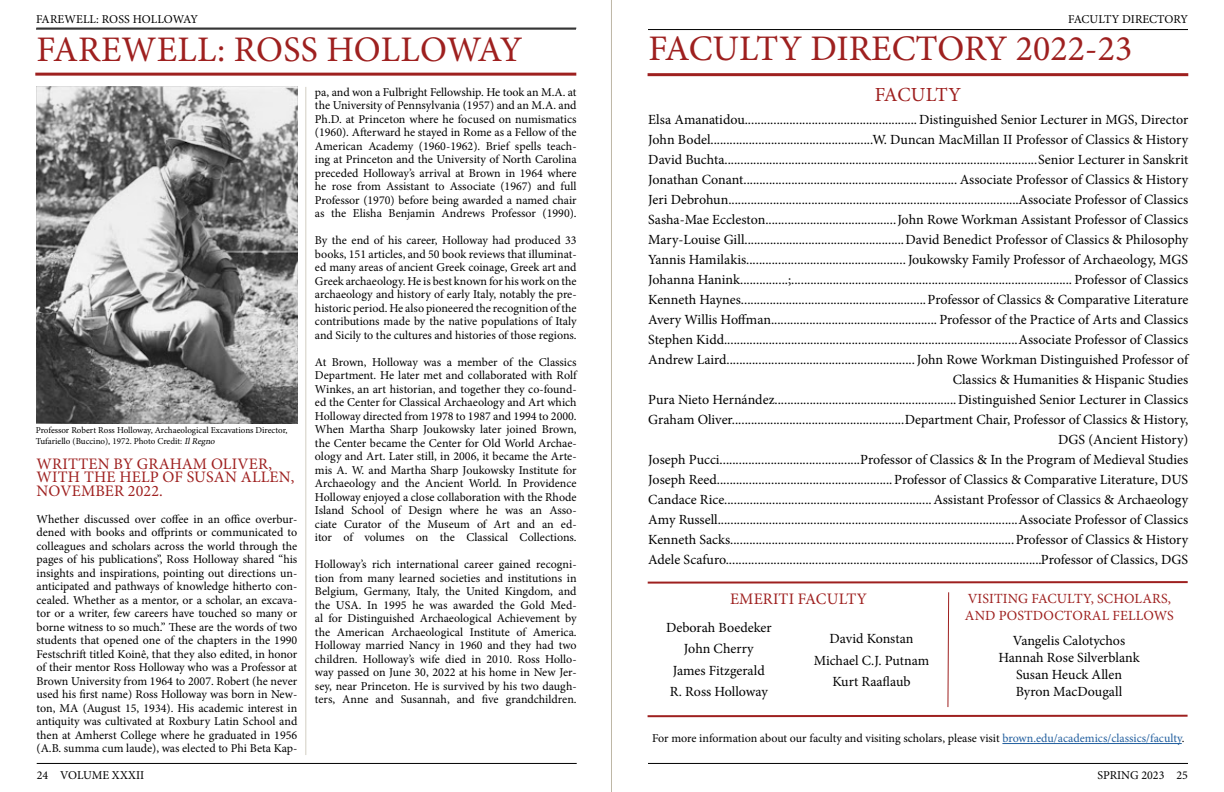
<style>
.page{position:relative;width:1224px;height:792px;background:#fff}
.page>*{position:absolute;margin:0;border:0;box-sizing:border-box;transform-origin:0 0}
.t1{font:36px "Minion Pro";color:#9e201f}
.t2{font:20px "Minion Pro";letter-spacing:-.005em;color:#9e201f}
.t3{font:16px/13.5px "Minion Pro";letter-spacing:.01em;color:#9e201f}
.t4{font:14px/20px "Minion Pro";color:#000;text-align:center}
.t5{font:14px/16.8px "Minion Pro";letter-spacing:.01em;color:#9e201f}
.t6{font:12px/13.5px "Minion Pro";color:#000;text-align:justify}
.t7{font:9px/10.8px "Minion Pro";color:#000}
.s1{font-style:italic}
.s2{color:#215e9e}
</style>
<div class="page">
<hr style="left:648px;top:763px;width:540px;height:1px;background:#000">
<hr style="left:37px;top:763px;width:540px;height:1px;background:#000">
<hr style="left:648px;top:29px;width:540px;height:1px;background:#000">
<hr style="left:36px;top:29px;width:540px;height:1px;background:#000">
<hr style="left:648px;top:73px;width:540px;height:3px;background:#9e201f">
<svg style="left:647px;top:581px;width:541px;height:3px;background:#be6a69"></svg>
<svg style="left:947px;top:592px;width:3px;height:115px"></svg>
<svg style="left:647px;top:714px;width:541px;height:4px"></svg>
<hr style="left:1002px;top:743px;width:180px;height:1px;background:#215e9e">
<hr style="left:36px;top:28px;width:540px;height:1px;background:#000">
<hr style="left:35px;top:73px;width:541px;height:3px;background:#9e201f">
<hr style="left:305px;top:87px;width:1px;height:668px;background:#beb7a6">
<img style="left:37px;top:87px;width:260px;height:336px">
<hr style="left:611px;top:0;width:1px;height:792px;background:#beb7a6">
<p class="t6" style="left:36px;top:13px;width:164px">FAREWELL: ROSS HOLLOWAY</p>
<h1 class="t1" style="left:36px;top:26px;width:488px">FAREWELL: ROSS HOLLOWAY</h1>
<p class="t7" style="left:36px;top:425px;width:253px">Professor Robert Ross Holloway, Archaeological Excavations Director,<br>Tufariello (Buccino), 1972. Photo Credit: <span class="s1">IlRegno</span></p>
<h3 class="t3" style="left:37px;top:457px;width:259px">WRITTEN BY GRAHAM OLIVER,<br>WITH THE HELP OF SUSAN ALLEN,<br>NOVEMBER 2022.</h3>
<p class="t6" style="left:37px;top:512px;width:262px">Whether discussed over coffee in an office overbur&shy;dened with books and offprints or communicated to colleagues and scholars across the world through the pages of his publications”, Ross Holloway shared “his insights and inspirations, pointing out directions un&shy;anticipated and pathways of knowledge hitherto con&shy;cealed. Whether as a mentor, or a scholar, an excava&shy;tor or a writer, few careers have touched so many or borne witness to so much.” These are the words of two students that opened one of the chapters in the 1990<br>Festschrift titled Koinê, that they also edited, in honor of their mentor Ross Holloway who was a Professor at Brown University from 1964 to 2007. Robert (he never used his first name) Ross Holloway was born in New&shy;ton, MA (August 15, 1934). His academic interest in antiquity was cultivated at Roxbury Latin School and then at Amherst College where he graduated in 1956 (A.B. summa cum laude), was elected to Phi Beta Kap-</p>
<p class="t6" style="left:315px;top:85px;width:263px">pa, and won a Fulbright Fellowship. He took an M.A. at the University of Pennsylvania (1957) and an M.A. and Ph.D. at Princeton where he focused on numismatics (1960). Afterward he stayed in Rome as a Fellow of the American Academy (1960-1962). Brief spells teach&shy;ing at Princeton and the University of North Carolina preceded Holloway’s arrival at Brown in 1964 where he rose from Assistant to Associate (1967) and full Professor (1970) before being awarded a named chair as the Elisha Benjamin Andrews Professor (1990).</p>
<p class="t6" style="left:315px;top:234px;width:263px">By the end of his career, Holloway had produced 33 books, 151 articles, and 50 book reviews that illuminat&shy;ed many areas of ancient Greek coinage, Greek art and Greek archaeology. He is best known for his work on the archaeology and history of early Italy, notably the pre&shy;historic period. He also pioneered the recognition of the contributions made by the native populations of Italy and Sicily to the cultures and histories of those regions.</p>
<p class="t6" style="left:315px;top:355px;width:263px">At Brown, Holloway was a member of the Classics Department. He later met and collaborated with Rolf Winkes, an art historian, and together they co-found&shy;ed the Center for Classical Archaeology and Art which Holloway directed from 1978 to 1987 and 1994 to 2000.<br>When Martha Sharp Joukowsky later joined Brown, the Center became the Center for Old World Archae&shy;ology and Art. Later still, in 2006, it became the Arte&shy;mis A. W. and Martha Sharp Joukowsky Institute for Archaeology and the Ancient World. In Providence Holloway enjoyed a close collaboration with the Rhode Island School of Design where he was an Asso&shy;ciate Curator of the Museum of Art and an ed&shy;itor of volumes on the Classical Collections.</p>
<p class="t6" style="left:315px;top:558px;width:263px">Holloway’s rich international career gained recogni&shy;tion from many learned societies and institutions in Belgium, Germany, Italy, the United Kingdom, and the USA. In 1995 he was awarded the Gold Med&shy;al for Distinguished Archaeological Achievement by the American Archaeological Institute of America.<br>Holloway married Nancy in 1960 and they had two children. Holloway’s wife died in 2010. Ross Hollo&shy;way passed on June 30, 2022 at his home in New Jer&shy;sey, near Princeton. He is survived by his two daugh&shy;ters, Anne and Susannah, and five grandchildren.</p>
<p class="t6" style="left:1068px;top:13px;width:121px">FACULTY DIRECTORY</p>
<h1 class="t1" style="left:649px;top:25px;width:485px">FACULTY DIRECTORY 2022-23</h1>
<h2 class="t2" style="left:875px;top:81px;width:88px">FACULTY</h2>
<p class="t4" style="left:648px;top:109px;width:542px;text-align:justify">Elsa Amanatidou......................................................Distinguished Senior Lecturer in MGS, Director John Bodel...................................................W. Duncan MacMillan II Professor of Classics &amp; History David Buchta..................................................................................................Senior Lecturer in Sanskrit Jonathan Conant................................................................... Associate Professor of Classics &amp; History Jeri Debrohun...........................................................................................Associate Professor of Classics Sasha-Mae Eccleston.........................................John Rowe Workman Assistant Professor of Classics Mary-Louise Gill..................................................David Benedict Professor of Classics &amp; Philosophy Yannis Hamilakis..................................................Joukowsky Family Professor of Archaeology, MGS Johanna Hanink...............;........................................................................................ Professor of Classics Kenneth Haynes..........................................................Professor of Classics &amp; Comparative Literature Avery Willis Hoffman.................................................... Professor of the Practice of Arts and Classics Stephen Kidd............................................................................................Associate Professor of Classics Andrew Laird...........................................................John Rowe Workman Distinguished Professor of</p>
<p class="t4" style="left:648px;top:389px;width:542px;text-align:left">Pura Nieto Hernández.........................................................Distinguished Senior Lecturer in Classics<br>Graham Oliver......................................................Department Chair, Professor of Classics &amp; History,</p>
<p class="t4" style="left:648px;top:449px;width:542px;text-align:justify">Joseph Pucci............................................Professor of Classics &amp; In the Program of Medieval Studies Joseph Reed.......................................................Professor of Classics &amp; Comparative Literature, DUS Candace Rice.................................................................Assistant Professor of Classics &amp; Archaeology Amy Russell..............................................................................................Associate Professor of Classics Kenneth Sacks.........................................................................................Professor of Classics &amp; History Adele Scafuro...................................................................................................Professor of Classics, DGS</p>
<p class="t4" style="left:953px;top:369px;width:237px">Classics &amp; Humanities &amp; Hispanic Studies</p>
<p class="t4" style="left:1058px;top:430px;width:132px">DGS (Ancient History)</p>
<h3 class="t3" style="left:730px;top:592px;width:139px">EMERITI FACULTY</h3>
<p class="t5" style="left:965px;top:590px;width:210px">VISITING FACULTY, SCHOLARS,<br>AND POSTDOCTORAL FELLOWS</p>
<p class="t4" style="left:666px;top:617px;width:107px;line-height:21.5px">Deborah Boedeker<br>John Cherry<br>James Fitzgerald<br>R. Ross Holloway</p>
<p class="t4" style="left:814px;top:628px;width:117px;line-height:21.5px">David Konstan<br>Michael C.J. Putnam<br>Kurt Raaflaub</p>
<p class="t6" style="left:652px;top:732px;width:534px">For more information about our faculty and visiting scholars, please visit <span class="s2">brown.edu/academics/classics/faculty</span>.</p>
<p class="t4" style="left:998px;top:632px;width:143px;line-height:17px">Vangelis Calotychos<br>Hannah Rose Silverblank<br>Susan Heuck Allen<br>Byron MacDougall</p>
<p class="t6" style="left:37px;top:769px;width:109px">24 VOLUME XXXII</p>
<p class="t6" style="left:1098px;top:769px;width:92px">SPRING 2023 25</p>
</div>
